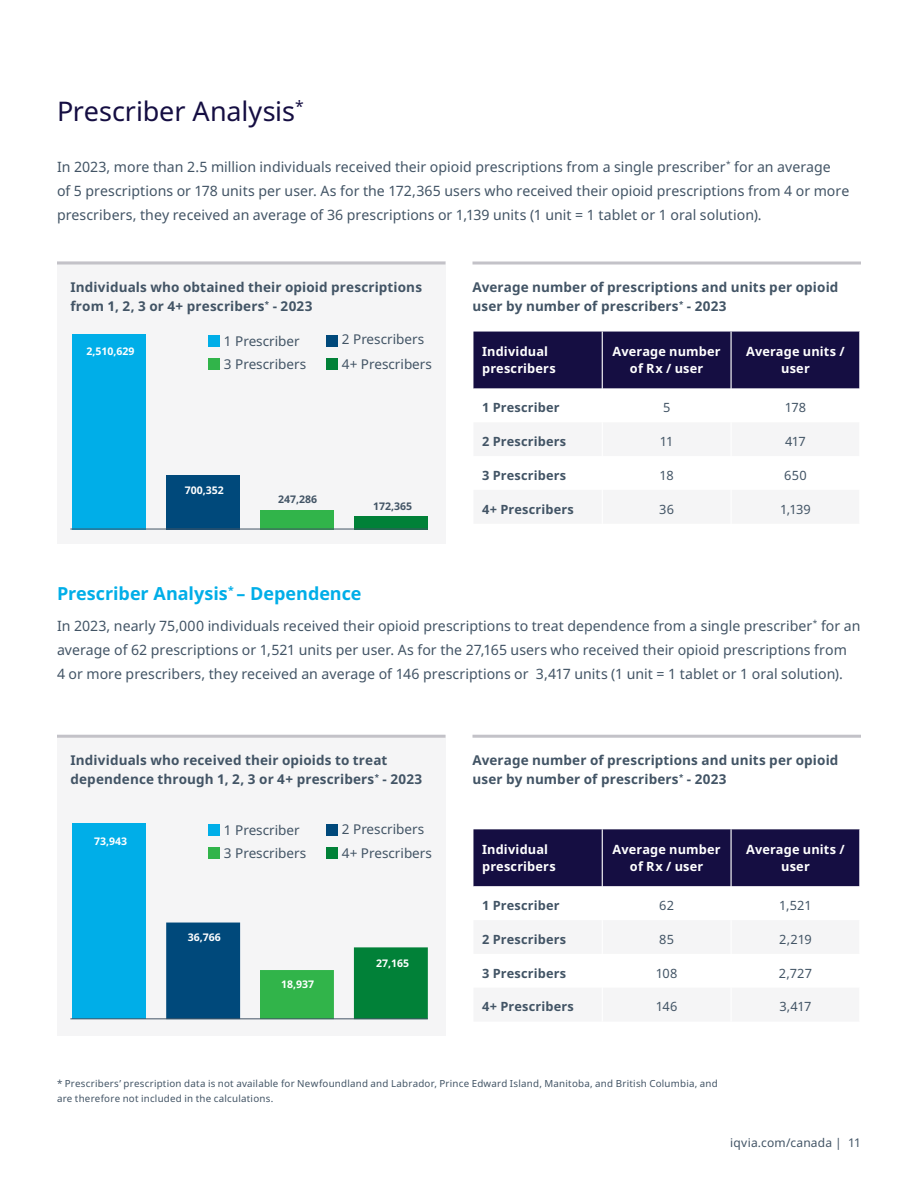
<style>
.page{position:relative;width:918px;height:1188px;background:#fff}
.page>*{position:absolute;margin:0;border:0;box-sizing:border-box;transform-origin:0 0}
.t1{font:27px "Noto Sans";letter-spacing:-.005em;color:#150e42}
.Subheading{font:700 18px "Noto Sans";color:#00aee8}
.t2{font:14.25px/24px "Noto Sans";letter-spacing:.005em;color:#425465}
.Chart_headline{font:700 13.5px/19.5px "Noto Sans";letter-spacing:.01em;color:#425465}
.t3{font:13.5px "Noto Sans";color:#425465}
.Subheading_center{font:700 12.75px/16.5px "Noto Sans";letter-spacing:.015em;color:#fff;text-align:center}
.Subheading_center-2{font:700 12.75px "Noto Sans";letter-spacing:.015em;color:#425465}
.Table_bullets{font:12.75px "Noto Sans";letter-spacing:-.005em;color:#425465}
.t4{font:12px "Noto Sans";letter-spacing:.015em;color:#425465}
.t5{font:700 10.5px "Noto Sans";color:#fff}
.t6{font:700 10.5px "Noto Sans";color:#425465}
.Body_copy_-_Space{font:9.75px/15px "Noto Sans";letter-spacing:.025em;color:#425465}
</style>
<div class="page">
<div style="left:57px;top:735px;width:389px;height:300px;background:#f5f5f6"></div>
<hr style="left:57px;top:735px;width:389px;height:3px;background:#c3c2c8">
<div style="left:57px;top:262px;width:389px;height:282px;background:#f5f5f6"></div>
<hr style="left:57px;top:262px;width:389px;height:3px;background:#c3c2c8">
<div style="left:72px;top:334px;width:74px;height:195px;background:#00aee8"></div>
<div style="left:166px;top:475px;width:74px;height:54px;background:#00497b"></div>
<div style="left:260px;top:510px;width:74px;height:19px;background:#31b44a"></div>
<div style="left:354px;top:516px;width:74px;height:13px;background:#018138"></div>
<hr style="left:472px;top:262px;width:389px;height:3px;background:#c3c2c8">
<hr style="left:472px;top:735px;width:389px;height:3px;background:#c3c2c8">
<hr style="left:70px;top:529px;width:358px;height:1px;background:#425465">
<div style="left:208px;top:335px;width:12px;height:12px;background:#00aee8"></div>
<div style="left:326px;top:335px;width:12px;height:12px;background:#00497b"></div>
<div style="left:208px;top:358px;width:12px;height:12px;background:#31b44a"></div>
<div style="left:326px;top:358px;width:12px;height:12px;background:#018138"></div>
<div style="left:208px;top:824px;width:12px;height:12px;background:#00aee8"></div>
<div style="left:326px;top:824px;width:12px;height:12px;background:#00497b"></div>
<div style="left:208px;top:847px;width:12px;height:12px;background:#31b44a"></div>
<div style="left:326px;top:847px;width:12px;height:12px;background:#018138"></div>
<div style="left:473px;top:332px;width:386px;height:57px;background:#150e42"></div>
<hr style="left:731px;top:332px;width:1px;height:57px;background:#fff">
<hr style="left:602px;top:332px;width:1px;height:57px;background:#fff">
<div style="left:473px;top:829px;width:386px;height:58px;background:#150e42"></div>
<hr style="left:731px;top:829px;width:1px;height:57px;background:#fff">
<hr style="left:602px;top:886px;width:1px;height:34px;background:#fff">
<hr style="left:731px;top:886px;width:1px;height:34px;background:#fff">
<hr style="left:602px;top:829px;width:1px;height:57px;background:#fff">
<div style="left:72px;top:824px;width:74px;height:195px;background:#00aee8"></div>
<div style="left:166px;top:923px;width:74px;height:96px;background:#00497b"></div>
<div style="left:260px;top:970px;width:74px;height:49px;background:#31b44a"></div>
<div style="left:354px;top:947px;width:74px;height:72px;background:#018138"></div>
<hr style="left:70px;top:1019px;width:358px;height:1px;background:#425465">
<p class="t1" style="left:57px;top:92px;width:248px">Prescriber Analysis<sup>*</sup></p>
<p class="t2" style="left:57px;top:155px;width:794px">In 2023, more than 2.5 million individuals received their opioid prescriptions from a single prescriber<sup>*</sup> for an average<br>of 5 prescriptions or 178 units per user. As for the 172,365 users who received their opioid prescriptions from 4 or more prescribers, they received an average of 36 prescriptions or 1,139 units (1 unit = 1 tablet or 1 oral solution).</p>
<p class="Chart_headline" style="left:70px;top:277px;width:353px">Individuals who obtained their opioid prescriptions from 1, 2, 3 or 4+ prescribers<sup>*</sup> - 2023</p>
<p class="t5" style="left:87px;top:344px;width:50px">2,510,629</p>
<p class="t3" style="left:224px;top:331px;width:77px">1 Prescriber</p>
<p class="t3" style="left:342px;top:330px;width:84px">2 Prescribers</p>
<p class="t3" style="left:224px;top:355px;width:84px">3 Prescribers</p>
<p class="t3" style="left:342px;top:355px;width:92px">4+ Prescribers</p>
<p class="t5" style="left:185px;top:483px;width:41px">700,352</p>
<p class="t6" style="left:278px;top:492px;width:41px">247,286</p>
<p class="t6" style="left:373px;top:499px;width:41px">172,365</p>
<p class="Chart_headline" style="left:472px;top:277px;width:367px">Average number of prescriptions and units per opioid user by number of prescribers<sup>*</sup> - 2023</p>
<p class="Subheading_center" style="left:482px;top:344px;width:75px;text-align:left">Individual prescribers</p>
<p class="Subheading_center" style="left:613px;top:344px;width:110px">Average number of Rx / user</p>
<p class="Subheading_center" style="left:746px;top:344px;width:100px">Average units / user</p>
<p class="Subheading_center-2" style="left:482px;top:399px;width:79px">1 Prescriber</p>
<p class="Table_bullets" style="left:663px;top:399px;width:9px">5</p>
<p class="Table_bullets" style="left:785px;top:399px;width:23px">178</p>
<p class="Subheading_center-2" style="left:482px;top:432px;width:86px">2 Prescribers</p>
<p class="Table_bullets" style="left:660px;top:432px;width:15px">11</p>
<p class="Table_bullets" style="left:785px;top:432px;width:22px">417</p>
<p class="Subheading_center-2" style="left:482px;top:466px;width:86px">3 Prescribers</p>
<p class="Table_bullets" style="left:660px;top:466px;width:16px">18</p>
<p class="Table_bullets" style="left:784px;top:466px;width:24px">650</p>
<p class="Subheading_center-2" style="left:482px;top:500px;width:93px">4+ Prescribers</p>
<p class="Table_bullets" style="left:659px;top:500px;width:16px">36</p>
<p class="Table_bullets" style="left:780px;top:500px;width:32px">1,139</p>
<p class="Subheading" style="left:57px;top:581px;width:306px">Prescriber Analysis<sup>*</sup> – Dependence</p>
<p class="t2" style="left:57px;top:614px;width:805px">In 2023, nearly 75,000 individuals received their opioid prescriptions to treat dependence from a single prescriber<sup>*</sup> for an average of 62 prescriptions or 1,521 units per user. As for the 27,165 users who received their opioid prescriptions from<br>4 or more prescribers, they received an average of 146 prescriptions or 3,417 units (1 unit = 1 tablet or 1 oral solution).</p>
<p class="Chart_headline" style="left:70px;top:750px;width:353px">Individuals who received their opioids to treat dependence through 1, 2, 3 or 4+ prescribers<sup>*</sup> - 2023</p>
<p class="t5" style="left:94px;top:834px;width:35px">73,943</p>
<p class="t3" style="left:224px;top:821px;width:77px">1 Prescriber</p>
<p class="t3" style="left:342px;top:819px;width:84px">2 Prescribers</p>
<p class="t3" style="left:224px;top:844px;width:84px">3 Prescribers</p>
<p class="t3" style="left:342px;top:844px;width:92px">4+ Prescribers</p>
<p class="t5" style="left:188px;top:930px;width:35px">36,766</p>
<p class="t5" style="left:281px;top:977px;width:35px">18,937</p>
<p class="t5" style="left:376px;top:956px;width:35px">27,165</p>
<p class="Chart_headline" style="left:472px;top:750px;width:367px">Average number of prescriptions and units per opioid user by number of prescribers<sup>*</sup> - 2023</p>
<p class="Subheading_center" style="left:482px;top:842px;width:75px;text-align:left">Individual prescribers</p>
<p class="Subheading_center" style="left:613px;top:842px;width:110px">Average number of Rx / user</p>
<p class="Subheading_center" style="left:746px;top:842px;width:100px">Average units / user</p>
<p class="Subheading_center-2" style="left:482px;top:896px;width:79px">1 Prescriber</p>
<p class="Table_bullets" style="left:659px;top:896px;width:16px">62</p>
<p class="Table_bullets" style="left:779px;top:896px;width:34px">1,521</p>
<p class="Subheading_center-2" style="left:482px;top:930px;width:86px">2 Prescribers</p>
<p class="Table_bullets" style="left:659px;top:930px;width:16px">85</p>
<p class="Table_bullets" style="left:779px;top:930px;width:34px">2,219</p>
<p class="Subheading_center-2" style="left:482px;top:964px;width:86px">3 Prescribers</p>
<p class="Table_bullets" style="left:656px;top:964px;width:23px">108</p>
<p class="Table_bullets" style="left:779px;top:964px;width:35px">2,727</p>
<p class="Subheading_center-2" style="left:482px;top:998px;width:93px">4+ Prescribers</p>
<p class="Table_bullets" style="left:656px;top:998px;width:23px">146</p>
<p class="Table_bullets" style="left:779px;top:998px;width:34px">3,417</p>
<p class="Body_copy_-_Space" style="left:57px;top:1076px;width:662px">* Prescribers’ prescription data is not available for Newfoundland and Labrador, Prince Edward Island, Manitoba, and British Columbia, and are therefore not included in the calculations.</p>
<p class="t4" style="left:730px;top:1134px;width:132px">iqvia.com/canada | 11</p>
</div>
